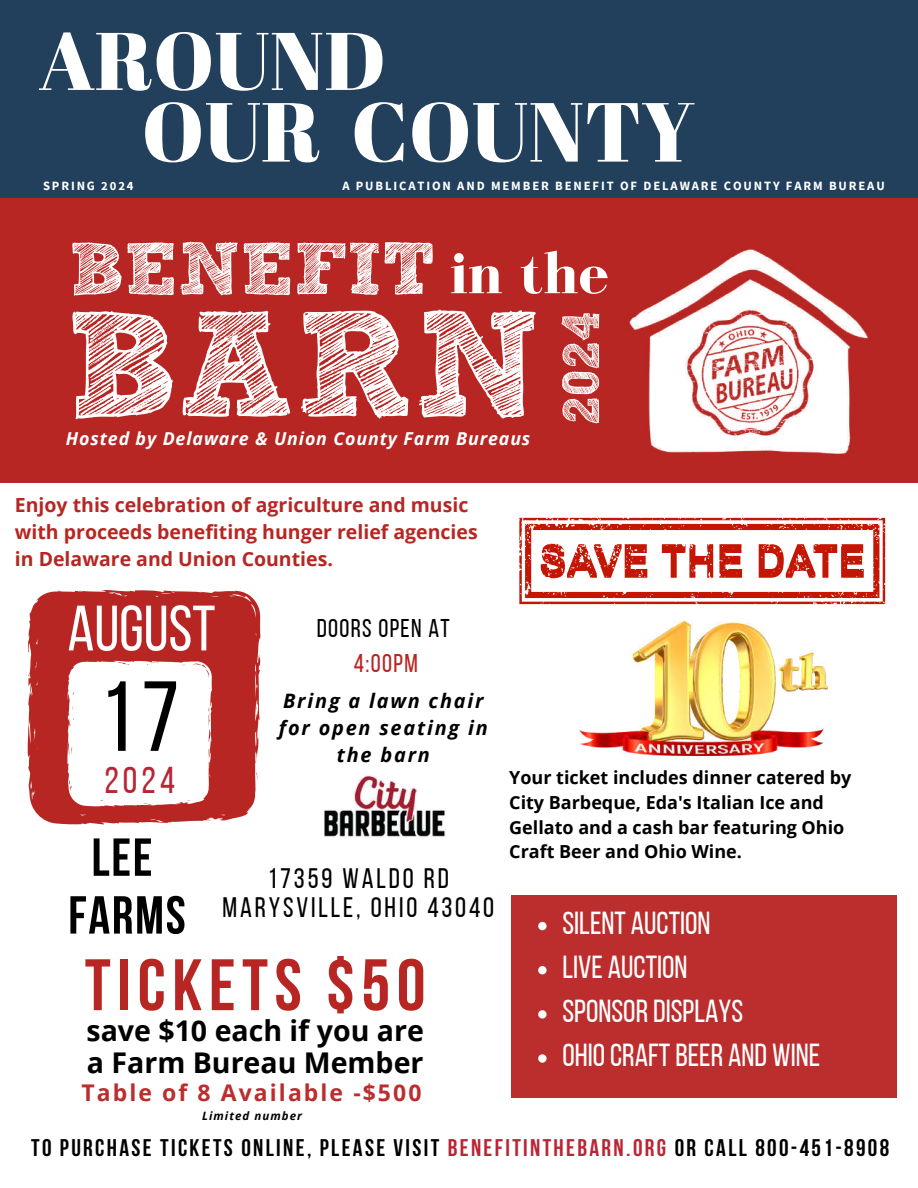
<style>
.page{position:relative;width:918px;height:1188px;background:#fff}
.page>*{position:absolute;margin:0;border:0;box-sizing:border-box;transform-origin:0 0}
.t1{font:700 149.55px "freeversion Sketch Block";color:#fff}
.t2{font:99.3px "Bebas Neue";color:#000}
.t3{font:83.55px "Abril Fatface";color:#fff}
.t4{font:81.45px "Abril Fatface";color:#fff}
.t5{font:700 73.5px "freeversion Sketch Block";color:#fff}
.t6{font:700 72.75px "Bebas Neue";letter-spacing:.09em;color:#b72622}
.t7{font:64.05px "Bebas Neue";color:#fff}
.t8{font:700 53.4px/57.8px "Bebas Neue";letter-spacing:.035em;color:#000;text-align:center}
.t9{font:700 52.2px "freeversion Sketch Block";color:#fff}
.t10{font:37.35px "Bebas Neue";color:#ba2535}
.t11{font:31.8px/44.1px "Bebas Neue";color:#fff}
.t12{font:700 28.5px/32.4px "Open Sans";color:#000}
.t13{font:28.2px/29.2px "Bebas Neue";letter-spacing:.1em;color:#000;text-align:center}
.t14{font:25.65px "Bebas Neue";letter-spacing:.055em;color:#000}
.t15{font:25.65px "Bebas Neue";color:#b72622}
.t16{font:700 24px "Bebas Neue";letter-spacing:.1em;color:#000}
.t17{font:700 22.95px "Open Sans";letter-spacing:.09em;color:#bc2d2d}
.t18{font:italic 700 19.95px/27px "Open Sans";letter-spacing:.09em;color:#000;text-align:center}
.t19{font:700 19.5px/27px "Open Sans";color:#b72622}
.t20{font:700 18px/24.8px "Open Sans";color:#000}
.t21{font:italic 700 17.85px "Open Sans";letter-spacing:.05em;color:#fff}
.t22{font:700 12.6px "Source Sans Pro";letter-spacing:.15em;color:#fff}
.t23{font:italic 700 11.55px "Open Sans";letter-spacing:.09em;color:#000}
.s1{font-family:"Bodoni FLF";font-size:60.9px}
.s2{color:#ba2535}
</style>
<div class="page">
<div style="left:0;top:0;width:918px;height:198px;background:#22405b"></div>
<div style="left:0;top:198px;width:918px;height:285px;background:#b72622"></div>
<img style="left:627px;top:245px;width:242px;height:213px">
<svg style="left:28px;top:590px;width:233px;height:234px;fill:#b72622"></svg>
<svg style="left:67px;top:661px;width:144px;height:145px"></svg>
<div style="left:511px;top:895px;width:385px;height:202px;background:#bc2d2d"></div>
<img style="left:324px;top:775px;width:122px;height:63px">
<svg style="left:519px;top:518px;width:366px;height:86px"></svg>
<img style="left:580px;top:621px;width:247px;height:134px">
<svg style="left:538px;top:922px;width:9px;height:8px"></svg>
<svg style="left:538px;top:966px;width:9px;height:8px"></svg>
<svg style="left:538px;top:1010px;width:9px;height:9px"></svg>
<svg style="left:538px;top:1054px;width:9px;height:9px"></svg>
<h3 class="t4" style="left:38px;top:4px;width:349px">AROUND</h3>
<h3 class="t3" style="left:142px;top:73px;width:555px">OUR COUNTY</h3>
<p class="t22" style="left:35px;top:177px;width:92px">SPRING 2023</p>
<p class="t22" style="left:43px;top:177px;width:92px">SPRING 2024</p>
<p class="t22" style="left:342px;top:177px;width:544px">A PUBLICATION AND MEMBER BENEFIT OF DELAWARE COUNTY FARM BUREAU</p>
<h3 class="t5" style="left:69px;top:239px;width:541px">BENEFIT <span class="s1">in the</span></h3>
<h1 class="t1" style="left:65px;top:304px;width:478px">BARN</h1>
<h3 class="t9" style="left:560px;top:425px;width:116px;rotate:-90deg">2024</h3>
<p class="t21" style="left:66px;top:425px;width:466px">Hosted by Delaware &amp; Union County Farm Bureaus</p>
<p class="t19" style="left:15px;top:491px;width:464px">Enjoy this celebration of agriculture and music with proceeds benefiting hunger relief agencies in Delaware and Union Counties.</p>
<h3 class="t7" style="left:67px;top:602px;width:150px">AUGUST</h3>
<h2 class="t2" style="left:100px;top:676px;width:81px">17</h2>
<h3 class="t10" style="left:104px;top:765px;width:72px">2024</h3>
<h3 class="t14" style="left:317px;top:617px;width:135px">DOORS OPEN AT</h3>
<h3 class="t15" style="left:354px;top:652px;width:65px">4:OOPM</h3>
<p class="t18" style="left:279px;top:687px;width:210px">Bring a lawn chair for open seating in the barn</p>
<p class="t20" style="left:509px;top:765px;width:344px">Your ticket includes dinner catered by City Barbeque, Eda's Italian Ice and Gellato and a cash bar featuring Ohio Craft Beer and Ohio Wine.</p>
<h3 class="t8" style="left:68px;top:834px;width:119px">LEE<br>FARMS</h3>
<h3 class="t6" style="left:85px;top:956px;width:342px">TICKETS $50</h3>
<h3 class="t12" style="left:87px;top:1014px;width:339px">save $10 each if you are a Farm Bureau Member</h3>
<p class="t17" style="left:82px;top:1076px;width:341px">Table of 8 Available -$500</p>
<p class="t23" style="left:202px;top:1108px;width:101px">Limited number</p>
<h3 class="t16" style="left:31px;top:1138px;width:860px">TO PURCHASE TICKETS ONLINE, PLEASE VISIT <span class="s2">BENEFITINTHEBARN.ORG</span> OR CALL 800-451-8908</h3>
<h3 class="t13" style="left:223px;top:866px;width:273px">17359 WALDO RD<br>MARYSVILLE, OHIO 43040</h3>
<h3 class="t11" style="left:562px;top:904px;width:259px">SILENT AUCTION<br>LIVE AUCTION<br>SPONSORDISPLAYS<br>OHIOCRAFTBEER AND WINE</h3>
</div>
